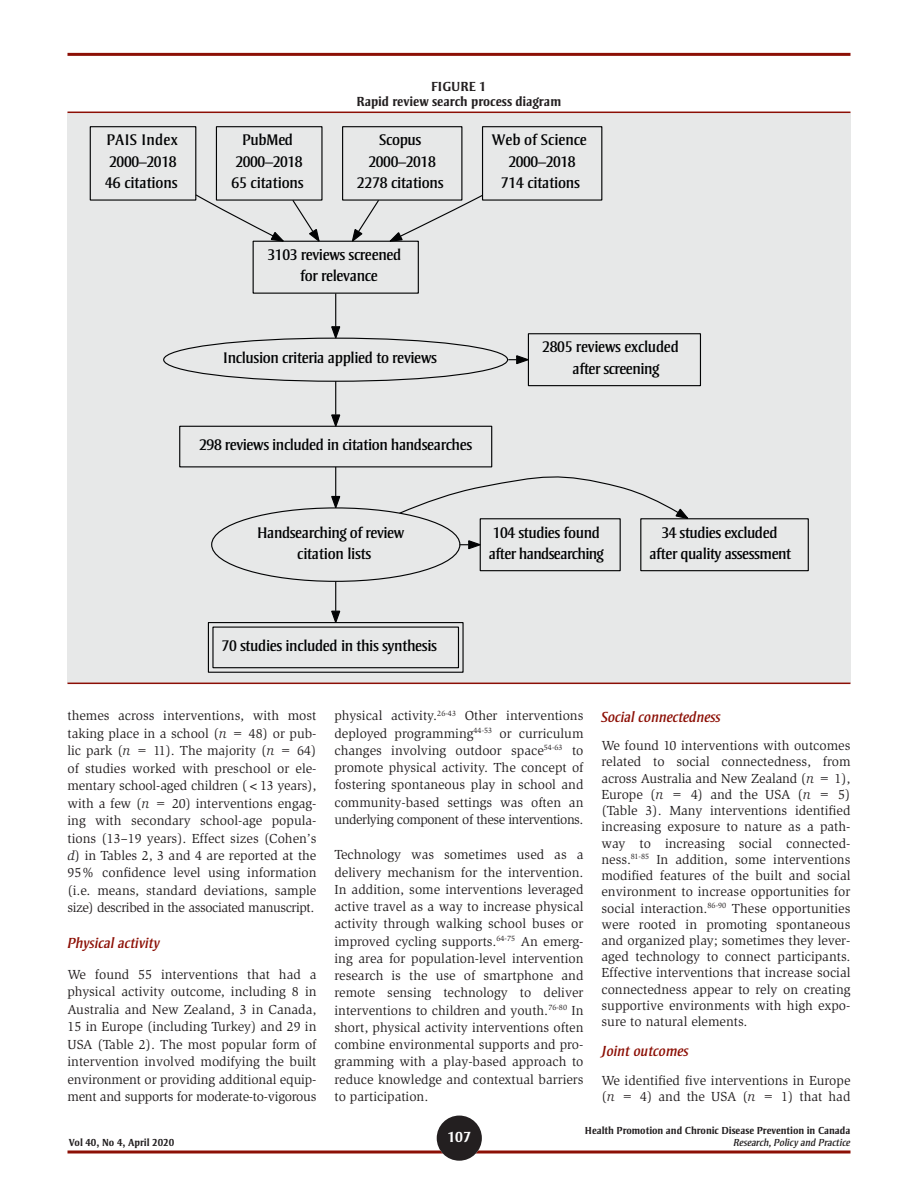
<style>
.page{position:relative;width:918px;height:1188px;background:#fff}
.page>*{position:absolute;margin:0;border:0;box-sizing:border-box;transform-origin:0 0}
.t1{font:15.75px/21.5px "Strayhorn MT Std";letter-spacing:-.02em;color:#020304;text-align:center}
.t2{font:15.75px/21.5px "Strayhorn MT Std";letter-spacing:-.04em;color:#020304}
.t3{font:italic 15px "Strayhorn MT Std";color:#8c0f05}
.t4{font:700 15px "Strayhorn MT Std";color:#fff}
.BODY{font:13.5px/17.2px "Slimbach Std";letter-spacing:-.005em;color:#231f20;text-align:justify}
.Tableau_titre{font:700 13.5px/15px "Strayhorn MT Std";color:#231f20;text-align:center}
.t5{font:700 10.5px "Strayhorn MT Std";color:#231f20}
.t6{font:italic 10.5px "Strayhorn MT Std";color:#231f20}
.s1{font-style:italic}
</style>
<div class="page">
<svg style="left:68px;top:1150px;width:782px;height:4px;background:#a84a43"></svg>
<hr style="left:68px;top:53px;width:782px;height:3px;background:#8c0f05">
<div style="left:437px;top:1116px;width:45px;height:45px;background:#231f20;border-radius:50%"></div>
<div style="left:67px;top:113px;width:783px;height:570px;background:#e7e8e8"></div>
<hr style="left:67px;top:112px;width:784px;height:1px;background:#8c0f05">
<hr style="left:67px;top:683px;width:784px;height:1px;background:#8c0f05">
<div style="left:90px;top:126px;width:106px;height:75px;border:1px solid #020304"></div>
<svg style="left:163px;top:341px;width:95px;height:28px"></svg>
<svg style="left:194px;top:126px;width:409px;height:215px"></svg>
<svg style="left:387px;top:231px;width:314px;height:123px"></svg>
<svg style="left:179px;top:354px;width:630px;height:319px"></svg>
<p class="t1" style="left:105px;top:130px;width:74px;text-align:justify">PAIS Index 2000–2018<br>46 citations</p>
<p class="Tableau_titre" style="left:357px;top:79px;width:206px">FIGURE 1<br>Rapid review search process diagram</p>
<p class="t1" style="left:231px;top:130px;width:74px">PubMed<br>2000–2018<br>65 citations</p>
<p class="t1" style="left:357px;top:130px;width:88px">Scopus<br>2000–2018<br>2278 citations</p>
<p class="t1" style="left:492px;top:130px;width:97px">Web of Science<br>2000–2018<br>714 citations</p>
<p class="t1" style="left:267px;top:244px;width:135px">3103 reviews screened for relevance</p>
<p class="t1" style="left:223px;top:347px;width:215px">Inclusion criteria applied to reviews</p>
<p class="t1" style="left:573px;top:337px;width:108px;text-align:left;text-indent:-30px">2805 reviews excluded after screening</p>
<p class="t1" style="left:199px;top:434px;width:274px">298 reviews included in citation handsearches</p>
<p class="t1" style="left:257px;top:522px;width:149px">Handsearching of review citation lists</p>
<p class="t1" style="left:649px;top:522px;width:143px">34 studies excluded after quality assessment</p>
<p class="t2" style="left:489px;top:522px;width:117px">104 studies found after handsearching</p>
<p class="t1" style="left:222px;top:635px;width:217px">70 studies included in this synthesis</p>
<p class="BODY" style="left:68px;top:707px;width:251px">themes across interventions, with most taking place in a school (<span class="s1">n</span> = 48) or pub&shy;lic park (<span class="s1">n</span> = 11). The majority (<span class="s1">n</span> = 64) of studies worked with preschool or ele&shy;mentary school-aged children (&lt;13 years), with a few (<span class="s1">n</span> = 20) interventions engag&shy;ing with secondary school-age popula&shy;tions (13–19 years). Effect sizes (Cohen’s <span class="s1">d</span>) in Tables 2, 3 and 4 are reported at the 95% confidence level using information (i.e. means, standard deviations, sample size) described in the associated manuscript.</p>
<h3 class="t3" style="left:68px;top:934px;width:94px">Physical activity</h3>
<p class="BODY" style="left:68px;top:966px;width:251px">We found 55 interventions that had a physical activity outcome, including 8 in Australia and New Zealand, 3 in Canada, 15 in Europe (including Turkey) and 29 in USA (Table 2). The most popular form of intervention involved modifying the built environment or providing additional equip&shy;ment and supports for moderate-to-vigorous</p>
<p class="BODY" style="left:334px;top:707px;width:251px">physical activity.<sup>26‑43</sup> Other interventions deployed programming<sup>44-53</sup> or curriculum changes involving outdoor space<sup>54-63</sup> to promote physical activity. The concept of fostering spontaneous play in school and community-based settings was often an underlying component of these interventions.</p>
<p class="BODY" style="left:334px;top:846px;width:251px">Technology was sometimes used as a delivery mechanism for the intervention.<br>In addition, some interventions leveraged active travel as a way to increase physical activity through walking school buses or improved cycling supports.<sup>64-75</sup> An emerg&shy;ing area for population-level intervention research is the use of smartphone and remote sensing technology to deliver interventions to children and youth.<sup>76-80</sup> In short, physical activity interventions often combine environmental supports and pro&shy;gramming with a play-based approach to reduce knowledge and contextual barriers to participation.</p>
<h3 class="t3" style="left:602px;top:708px;width:121px">Social connectedness</h3>
<p class="BODY" style="left:602px;top:738px;width:251px;line-height:16.2px">We found 10 interventions with outcomes related to social connectedness, from across Australia and New Zealand (<span class="s1">n</span> = 1), Europe (<span class="s1">n</span> = 4) and the USA (<span class="s1">n</span> = 5) (Table 3). Many interventions identified increasing exposure to nature as a path&shy;way to increasing social connected&shy;ness.<sup>81-85</sup> In addition, some interventions modified features of the built and social environment to increase opportunities for social interaction.<sup>86-90</sup> These opportunities were rooted in promoting spontaneous and organized play; sometimes they lever&shy;aged technology to connect participants.<br>Effective interventions that increase social connectedness appear to rely on creating supportive environments with high expo&shy;sure to natural elements.</p>
<h3 class="t3" style="left:602px;top:1043px;width:89px">Joint outcomes</h3>
<p class="BODY" style="left:602px;top:1072px;width:251px;line-height:16.2px">We identified five interventions in Europe (<span class="s1">n</span> = 4) and the USA (<span class="s1">n</span> = 1) that had</p>
<p class="t5" style="left:585px;top:1125px;width:267px">Health Promotion and Chronic Disease Prevention in Canada</p>
<p class="t4" style="left:447px;top:1128px;width:25px">107</p>
<p class="t5" style="left:69px;top:1137px;width:107px">Vol 40, No 4, April 2020</p>
<p class="t6" style="left:733px;top:1137px;width:119px">Research, Policy and Practice</p>
</div>
